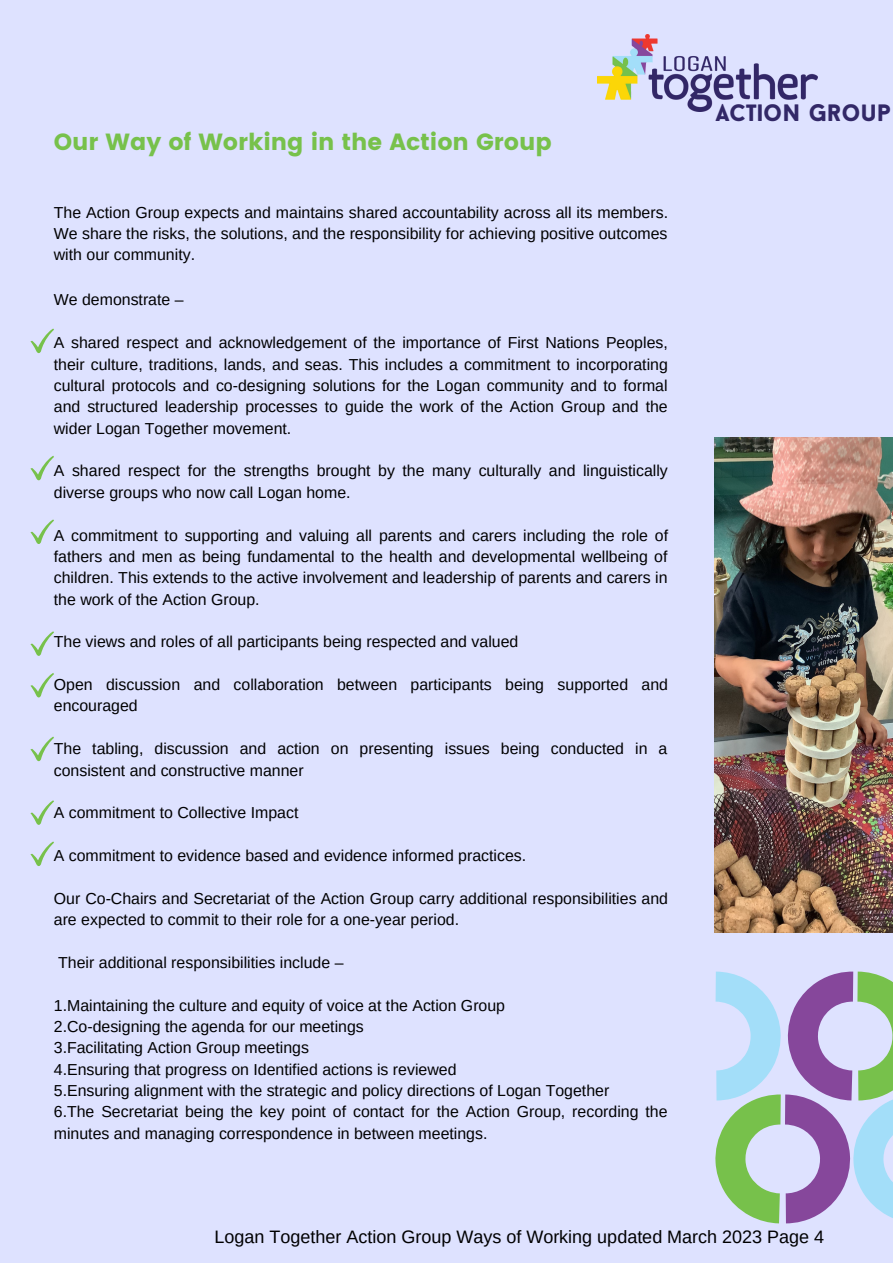
<style>
.page{position:relative;width:893px;height:1264px;background:#fff}
.page>*{position:absolute;margin:0;border:0;box-sizing:border-box;transform-origin:0 0}
.t1{font:900 24px "Baron Neue";color:#322867}
.t2{font:23.4px "Poppins";color:#77c14b}
.t3{font:18px "Arimo";color:#000}
.t4{font:15.9px/21.3px "Arimo";color:#000}
</style>
<div class="page">
<div style="left:0;top:0;width:892px;height:1262px;background:#dee2ff"></div>
<svg style="left:715px;top:971px;width:177px;height:252px"></svg>
<img style="left:714px;top:438px;width:178px;height:494px">
<img style="left:598px;top:34px;width:219px;height:78px">
<svg style="left:30px;top:328px;width:24px;height:25px"></svg>
<svg style="left:30px;top:455px;width:24px;height:25px"></svg>
<svg style="left:30px;top:519px;width:24px;height:25px"></svg>
<svg style="left:30px;top:631px;width:24px;height:25px"></svg>
<svg style="left:30px;top:673px;width:24px;height:24px"></svg>
<svg style="left:30px;top:736px;width:24px;height:25px"></svg>
<svg style="left:30px;top:800px;width:24px;height:24px"></svg>
<svg style="left:30px;top:841px;width:24px;height:25px"></svg>
<h2 class="t2" style="left:54px;top:128px;width:499px">Our Way of Working in the Action Group</h2>
<p class="t4" style="left:54px;top:201px;width:615px;text-align:justify">The Action Group expects and maintains shared accountability across all its members.<br>We share the risks, the solutions, and the responsibility for achieving positive outcomes with our community.</p>
<p class="t4" style="left:54px;top:289px;width:131px">We demonstrate –</p>
<p class="t4" style="left:54px;top:332px;width:615px;text-align:justify">A shared respect and acknowledgement of the importance of First Nations Peoples, their culture, traditions, lands, and seas. This includes a commitment to incorporating cultural protocols and co-designing solutions for the Logan community and to formal and structured leadership processes to guide the work of the Action Group and the wider Logan Together movement.</p>
<p class="t4" style="left:54px;top:460px;width:615px">A shared respect for the strengths brought by the many culturally and linguistically diverse groups who now call Logan home.</p>
<p class="t4" style="left:54px;top:524px;width:615px;text-align:justify">A commitment to supporting and valuing all parents and carers including the role of fathers and men as being fundamental to the health and developmental wellbeing of children. This extends to the active involvement and leadership of parents and carers in the work of the Action Group.</p>
<p class="t4" style="left:54px;top:631px;width:466px">The views and roles of all participants being respected and valued</p>
<p class="t4" style="left:54px;top:674px;width:615px">Open discussion and collaboration between participants being supported and encouraged</p>
<p class="t4" style="left:54px;top:738px;width:615px">The tabling, discussion and action on presenting issues being conducted in a consistent and constructive manner</p>
<p class="t4" style="left:54px;top:802px;width:246px">A commitment to Collective Impact</p>
<p class="t4" style="left:54px;top:844px;width:474px">A commitment to evidence based and evidence informed practices.</p>
<p class="t4" style="left:54px;top:887px;width:615px">Our Co-Chairs and Secretariat of the Action Group carry additional responsibilities and are expected to commit to their role for a one-year period.</p>
<p class="t4" style="left:58px;top:951px;width:287px">Their additional responsibilities include –</p>
<p class="t4" style="left:54px;top:994px;width:615px">1.Maintaining the culture and equity of voice at the Action Group<br>2.Co-designing the agenda for our meetings<br>3.Facilitating Action Group meetings<br>4.Ensuring that progress on Identified actions is reviewed<br>5.Ensuring alignment with the strategic and policy directions of Logan Together<br>6.The Secretariat being the key point of contact for the Action Group, recording the minutes and managing correspondence in between meetings.</p>
<h1 class="t1" style="left:715px;top:103px;width:177px">ACTION GROUP</h1>
<p class="t3" style="left:214px;top:1226px;width:611px">Logan Together Action Group Ways of Working updated March 2023 Page 4</p>
</div>
